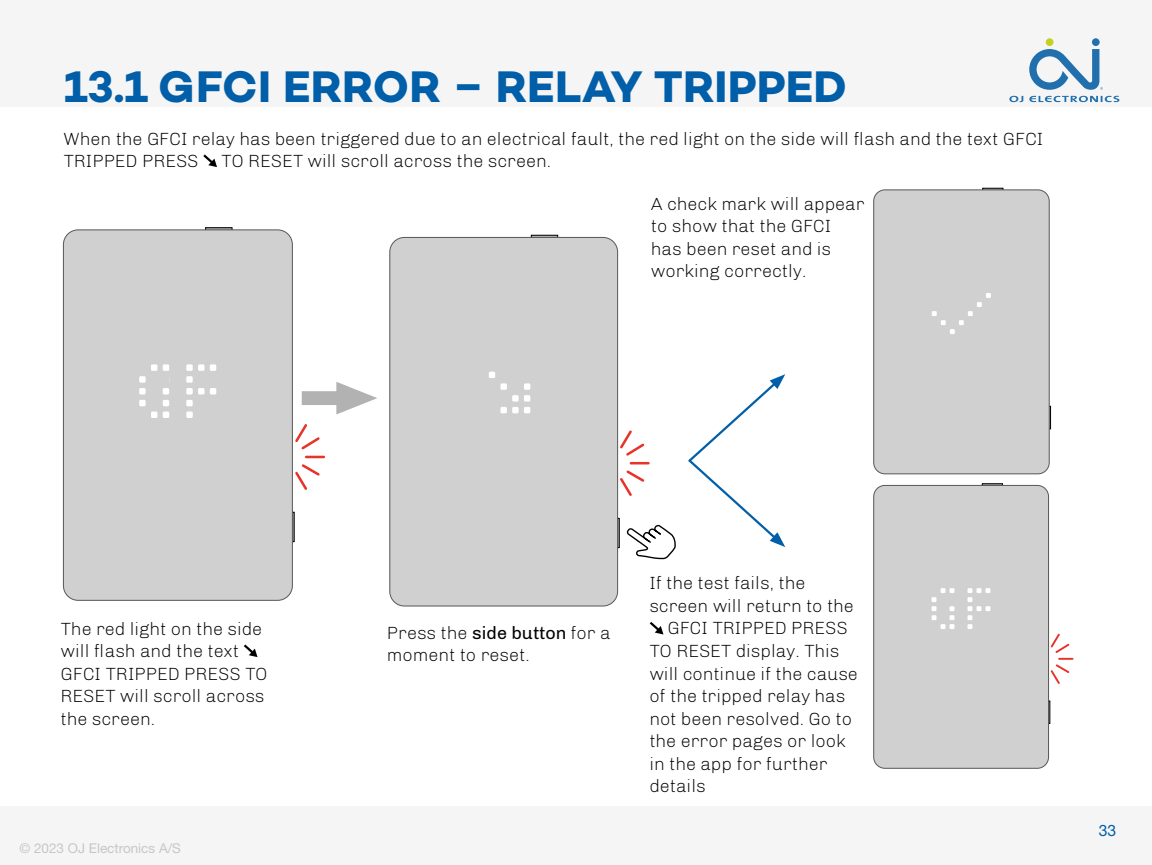
<style>
.page{position:relative;width:1152px;height:865px;background:#fff}
.page>*{position:absolute;margin:0;border:0;box-sizing:border-box;transform-origin:0 0}
.t1{font:700 45px "Campton";color:#005fa8}
.t2{font:300 18px/22.5px "Chivo";color:#000}
.t3{font:15.75px "Helvetica Neue LTW1 G";color:#005fa8}
.t4{font:13.5px "Helvetica Neue LTW1 G";color:#c7c7c7}
.s1{font-weight:400}
</style>
<div class="page">
<div style="left:0;top:806px;width:1152px;height:58px;background:#f5f5f5"></div>
<div style="left:0;top:0;width:1152px;height:107px;background:#f5f5f5"></div>
<svg style="left:203px;top:154px;width:14px;height:13px"></svg>
<div style="left:531px;top:235px;width:27px;height:3px;border:1px solid #000"></div>
<div style="left:390px;top:237px;width:228px;height:368px;background:#d0d0d0;border-radius:15px"></div>
<div style="left:390px;top:237px;width:228px;height:369px;border:1px solid #575756;border-radius:15px"></div>
<div style="left:512px;top:407px;width:7px;height:6px;background:#fff"></div>
<svg style="left:524px;top:407px;width:6px;height:6px"></svg>
<div style="left:500px;top:407px;width:7px;height:6px;background:#fff"></div>
<div style="left:512px;top:395px;width:7px;height:6px;background:#fff"></div>
<svg style="left:524px;top:395px;width:6px;height:6px"></svg>
<svg style="left:524px;top:383px;width:6px;height:6px"></svg>
<div style="left:500px;top:383px;width:7px;height:6px;background:#fff"></div>
<div style="left:489px;top:371px;width:6px;height:7px;background:#fff"></div>
<svg style="left:618px;top:428px;width:30px;height:70px"></svg>
<svg style="left:243px;top:644px;width:15px;height:13px"></svg>
<svg style="left:649px;top:622px;width:14px;height:12px"></svg>
<svg style="left:626px;top:524px;width:49px;height:36px"></svg>
<div style="left:302px;top:391px;width:37px;height:14px;background:#b3b2b2;border:2px solid #b3b2b2"></div>
<svg style="left:335px;top:382px;width:42px;height:33px"></svg>
<div style="left:982px;top:483px;width:20px;height:3px;border:1px solid #000"></div>
<div style="left:874px;top:485px;width:174px;height:283px;background:#d0d0d0;border-radius:11px"></div>
<div style="left:873px;top:485px;width:176px;height:283px;border:1px solid #575756;border-radius:11px"></div>
<svg style="left:931px;top:588px;width:59px;height:40px"></svg>
<div style="left:925px;top:584px;width:13px;height:9px;background:#d0d0d0"></div>
<div style="left:925px;top:622px;width:13px;height:9px;background:#d0d0d0"></div>
<div style="left:939px;top:594px;width:15px;height:10px;background:#d0d0d0"></div>
<div style="left:975px;top:594px;width:15px;height:10px;background:#d0d0d0"></div>
<div style="left:975px;top:613px;width:15px;height:18px;background:#d0d0d0"></div>
<div style="left:940px;top:604px;width:7px;height:18px;background:#d0d0d0"></div>
<div style="left:958px;top:586px;width:6px;height:18px;background:#d0d0d0"></div>
<div style="left:958px;top:604px;width:6px;height:27px;background:#d0d0d0"></div>
<svg style="left:1050px;top:633px;width:22px;height:51px"></svg>
<div style="left:983px;top:188px;width:20px;height:2px;border:1px solid #000"></div>
<div style="left:874px;top:190px;width:175px;height:283px;background:#d0d0d0;border-radius:11px"></div>
<div style="left:873px;top:190px;width:176px;height:284px;border:1px solid #575756;border-radius:11px"></div>
<svg style="left:932px;top:293px;width:59px;height:41px"></svg>
<div style="left:929px;top:328px;width:20px;height:10px;background:#d0d0d0"></div>
<div style="left:920px;top:317px;width:19px;height:11px;background:#d0d0d0"></div>
<div style="left:923px;top:294px;width:51px;height:15px;background:#d0d0d0"></div>
<div style="left:931px;top:285px;width:52px;height:14px;background:#d0d0d0"></div>
<div style="left:940px;top:310px;width:7px;height:7px;background:#d0d0d0"></div>
<div style="left:949px;top:319px;width:7px;height:7px;background:#d0d0d0"></div>
<div style="left:958px;top:328px;width:8px;height:8px;background:#d0d0d0"></div>
<div style="left:949px;top:310px;width:7px;height:7px;background:#d0d0d0"></div>
<div style="left:958px;top:310px;width:7px;height:7px;background:#d0d0d0"></div>
<div style="left:967px;top:320px;width:29px;height:15px;background:#d0d0d0"></div>
<div style="left:976px;top:310px;width:18px;height:9px;background:#d0d0d0"></div>
<div style="left:983px;top:300px;width:19px;height:9px;background:#d0d0d0"></div>
<svg style="left:688px;top:374px;width:97px;height:173px"></svg>
<div style="left:206px;top:227px;width:26px;height:4px;border:1px solid #000"></div>
<div style="left:63px;top:230px;width:229px;height:370px;background:#d0d0d0;border-radius:15px"></div>
<div style="left:63px;top:230px;width:230px;height:370px;border:1px solid #575756;border-radius:15px"></div>
<div style="left:186px;top:411px;width:7px;height:7px;background:#fff"></div>
<div style="left:163px;top:411px;width:6px;height:7px;background:#fff"></div>
<div style="left:151px;top:411px;width:6px;height:7px;background:#fff"></div>
<div style="left:139px;top:399px;width:7px;height:7px;background:#fff"></div>
<div style="left:186px;top:399px;width:7px;height:7px;background:#fff"></div>
<div style="left:163px;top:399px;width:6px;height:7px;background:#fff"></div>
<div style="left:139px;top:388px;width:7px;height:6px;background:#fff"></div>
<div style="left:186px;top:388px;width:7px;height:6px;background:#fff"></div>
<svg style="left:198px;top:388px;width:6px;height:6px"></svg>
<svg style="left:163px;top:388px;width:6px;height:6px"></svg>
<svg style="left:210px;top:388px;width:6px;height:6px"></svg>
<div style="left:139px;top:376px;width:7px;height:6px;background:#fff"></div>
<div style="left:186px;top:376px;width:7px;height:6px;background:#fff"></div>
<div style="left:186px;top:364px;width:7px;height:7px;background:#fff"></div>
<div style="left:198px;top:364px;width:6px;height:7px;background:#fff"></div>
<div style="left:163px;top:364px;width:6px;height:7px;background:#fff"></div>
<div style="left:151px;top:364px;width:6px;height:7px;background:#fff"></div>
<div style="left:210px;top:364px;width:6px;height:7px;background:#fff"></div>
<hr style="left:306px;top:455px;width:18px;height:3px;background:#e7332a">
<svg style="left:295px;top:464px;width:25px;height:26px"></svg>
<svg style="left:295px;top:424px;width:25px;height:26px"></svg>
<h1 class="t1" style="left:64px;top:58px;width:785px">13.1 GFCI ERROR – RELAY TRIPPED</h1>
<p class="t2" style="left:64px;top:127px;width:981px">When the GFCI relay has been triggered due to an electrical fault, the red light on the side will flash and the text GFCI<br>TRIPPED PRESS</p>
<p class="t2" style="left:221px;top:150px;width:331px">TO RESET will scroll across the screen.</p>
<p class="t2" style="left:651px;top:192px;width:215px">A check mark will appear to show that the GFCI has been reset and is working correctly.</p>
<p class="t2" style="left:61px;top:617px;width:209px">The red light on the side will flash and the text<br>GFCI TRIPPED PRESS TO<br>RESET will scroll across the screen.</p>
<p class="t2" style="left:387px;top:621px;width:225px">Press the <span class="s1">side button</span> for a moment to reset.</p>
<p class="t4" style="left:19px;top:839px;width:163px">© 2023 OJ Electronics A/S</p>
<p class="t2" style="left:650px;top:572px;width:157px">If the test fails, the</p>
<p class="t2" style="left:650px;top:594px;width:206px">screen will return to the</p>
<p class="t2" style="left:668px;top:617px;width:182px">GFCI TRIPPED PRESS</p>
<p class="t2" style="left:650px;top:639px;width:192px">TO RESET display. This</p>
<p class="t2" style="left:650px;top:662px;width:210px">will continue if the cause</p>
<p class="t2" style="left:650px;top:684px;width:198px">of the tripped relay has</p>
<p class="t2" style="left:650px;top:707px;width:204px">not been resolved. Go to</p>
<p class="t2" style="left:650px;top:729px;width:198px">the error pages or look</p>
<p class="t2" style="left:650px;top:752px;width:180px">in the app for further</p>
<p class="t2" style="left:650px;top:774px;width:58px">details</p>
<p class="t3" style="left:1099px;top:820px;width:19px">33</p>
</div>
